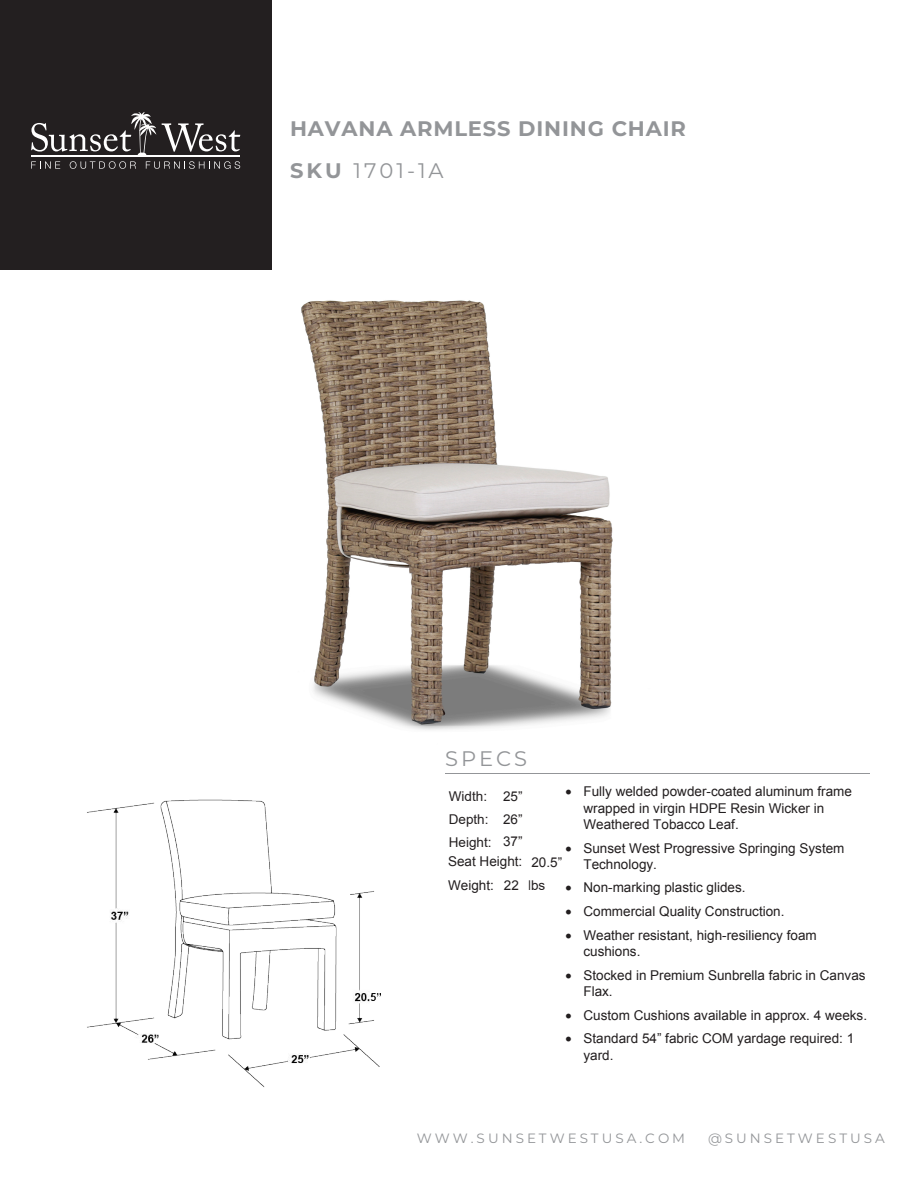
<style>
.page{position:relative;width:918px;height:1188px;background:#fff}
.page>*{position:absolute;margin:0;border:0;box-sizing:border-box;transform-origin:0 0}
.t1{font:700 21px/42.3px "Montserrat";letter-spacing:.04em;color:#939598}
.t2{font:21px "Montserrat";letter-spacing:.145em;color:#939598}
.t3{font:13.5px/16.2px "Arial";color:#221e1f}
.t4{font:13.5px/23px "Arial";color:#231f20;text-align:justify}
.t5{font:13.5px "Montserrat";letter-spacing:.225em;color:#939598}
.s1{font-weight:400}
.s2{font-style:inherit}
.s3{color:#221e1f}
</style>
<div class="page">
<img style="left:301px;top:300px;width:312px;height:371px">
<hr style="left:445px;top:773px;width:425px;height:1px;background:#939598">
<div style="left:0;top:0;width:272px;height:270px;background:#231f20"></div>
<svg style="left:31px;top:112px;width:209px;height:57px"></svg>
<img style="left:87px;top:671px;width:525px;height:416px">
<h1 class="t1" style="left:290px;top:106px;width:397px">HAVANA ARMLESS DINING CHAIR<br>SKU <span class="s1">1701-1A</span></h1>
<h1 class="t2" style="left:445px;top:744px;width:84px">SPECS</h1>
<p class="t3" style="left:583px;top:784px;width:270px;text-indent:-18px">• Fully welded powder-coated aluminum frame wrapped in <span class="s2">virgin HDPE</span> Resin Wicker in<br>Weathered Tobacco Leaf.</p>
<p class="t3" style="left:583px;top:840px;width:263px;text-indent:-18px">• Sunset West Progressive Springing System<br>Technology.</p>
<p class="t3" style="left:565px;top:880px;width:182px">• Non-marking plastic glides.</p>
<p class="t3" style="left:565px;top:903px;width:221px">• Commercial Quality Construction.</p>
<p class="t3" style="left:583px;top:927px;width:235px;text-indent:-18px">• Weather resistant, high-resiliency foam cushions.</p>
<p class="t3" style="left:583px;top:967px;width:284px;text-indent:-18px">• Stocked in Premium Sunbrella fabric in Canvas<br>Flax.</p>
<p class="t3" style="left:565px;top:1007px;width:303px">• Custom Cushions available in approx. 4 weeks.</p>
<p class="t3" style="left:583px;top:1031px;width:272px;text-indent:-18px">• Standard 54” fabric COM yardage required: 1 yard.</p>
<p class="t4" style="left:449px;top:784px;width:75px"><span class="s2">W</span>idth: 25” <span class="s2">D</span>epth: 26” <span class="s2">H</span>eight: 37”</p>
<p class="t4" style="left:448px;top:849px;width:116px;line-height:24px"><span class="s2">Seat Height</span>: 20.5”<br><span class="s3">Weight:</span> 22 lbs</p>
<p class="t5" style="left:417px;top:1129px;width:270px">WWW.SUNSETWESTUSA.COM</p>
<p class="t5" style="left:708px;top:1129px;width:178px">@SUNSETWESTUSA</p>
</div>
